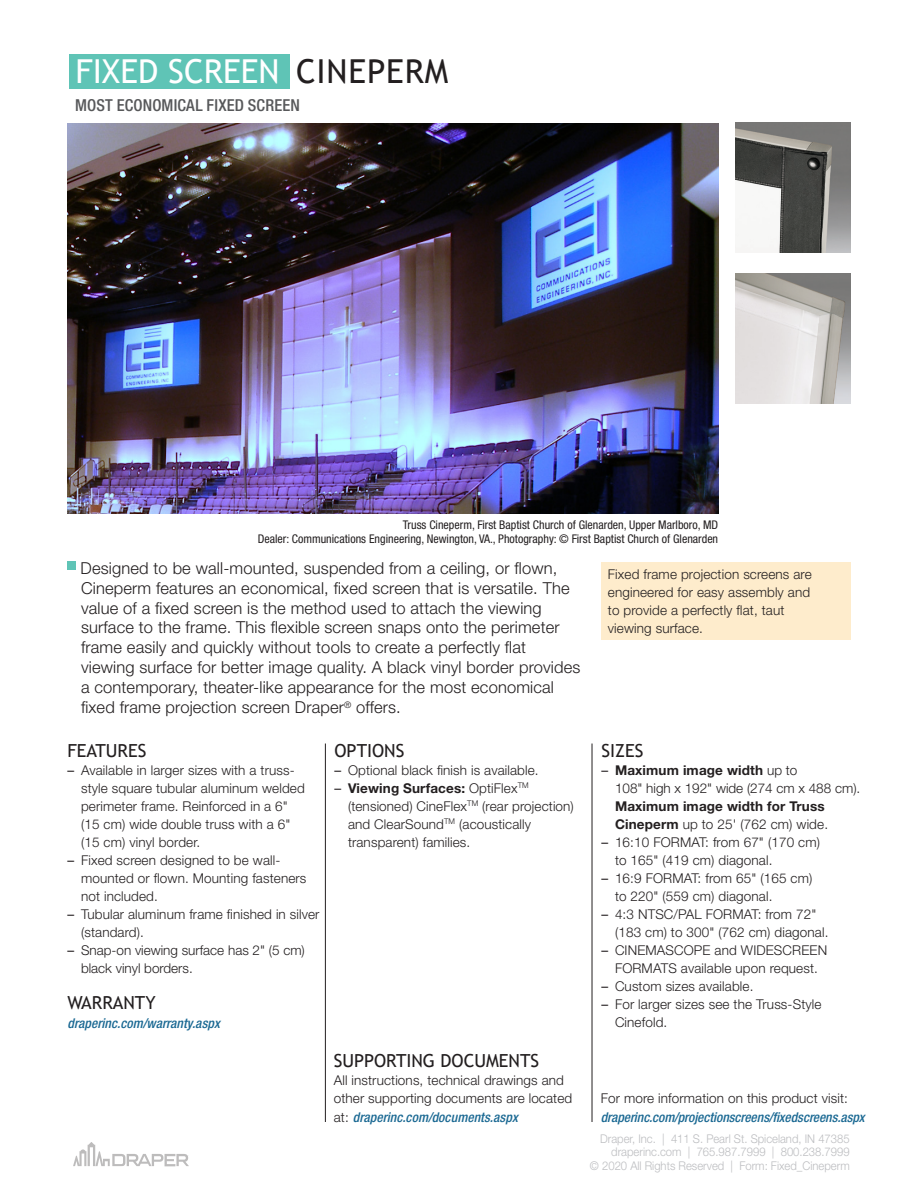
<style>
.page{position:relative;width:918px;height:1188px;background:#fff}
.page>*{position:absolute;margin:0;border:0;box-sizing:border-box;transform-origin:0 0}
.t1{font:33px "Trebuchet MS";color:#fff}
.t2{font:33px "Trebuchet MS";letter-spacing:.025em;color:#231f20}
.SMALL_HEADER{font:18px "Trebuchet MS";color:#231f20}
.LARGE_PARAGRAPH{font:300 16.5px/19.8px "Helvetica Neue LT Std";letter-spacing:.01em;color:#231f20}
.SUBHEAD{font:500 condensed 16.5px "Helvetica Neue LT Std";letter-spacing:.01em;color:#57585a}
.t3{font:300 13.5px/18px "Helvetica Neue LT Std";letter-spacing:.01em;color:#231f20}
.SMALL_HEADER-2{font:italic 500 condensed 13.5px "Helvetica Neue LT Std";color:#1b6993}
.BELOW_PHOTO{font:condensed 12px/14.4px "Helvetica Neue LT Std";color:#231f20;text-align:right}
.t4{font:300 12px/13.5px "Helvetica Neue LT Std";color:#bcbdc0;text-align:right;scale:.94 1}
.s1{font-weight:400}
.s2{font-weight:700}
.s3{font-weight:300;font-style:normal;font-stretch:normal;color:#231f20}
</style>
<div class="page">
<div style="left:69px;top:54px;width:220px;height:34px;background:#5fc4b6"></div>
<div style="left:601px;top:562px;width:249px;height:77px;background:#feeccc"></div>
<div style="left:68px;top:561px;width:8px;height:8px;background:#5fc4b6"></div>
<hr style="left:592px;top:744px;width:1px;height:378px;background:#231f20">
<hr style="left:325px;top:744px;width:1px;height:378px;background:#231f20">
<svg style="left:73px;top:1142px;width:116px;height:24px"></svg>
<img style="left:68px;top:123px;width:650px;height:390px">
<img style="left:735px;top:122px;width:115px;height:130px">
<img style="left:735px;top:274px;width:115px;height:129px">
<h1 class="t1" style="left:75px;top:51px;width:205px">FIXED SCREEN</h1>
<p class="t2" style="left:296px;top:51px;width:154px">CINEPERM</p>
<p class="SUBHEAD" style="left:75px;top:95px;width:226px">MOST ECONOMICAL FIXED SCREEN</p>
<p class="BELOW_PHOTO" style="left:258px;top:517px;width:462px">Truss Cineperm, First Baptist Church of Glenarden, Upper Marlboro, MD<br>Dealer: Communications Engineering, Newington, VA., Photography: © First Baptist Church of Glenarden</p>
<p class="LARGE_PARAGRAPH" style="left:81px;top:558px;width:501px">Designed to be wall-mounted, suspended from a ceiling, or flown, Cineperm features an economical, fixed screen that is versatile. The value of a fixed screen is the method used to attach the viewing surface to the frame. This flexible screen snaps onto the perimeter frame easily and quickly without tools to create a perfectly flat viewing surface for better image quality. A black vinyl border provides a contemporary, theater-like appearance for the most economical fixed frame projection screen Draper<sup>®</sup> offers.</p>
<p class="t3" style="left:608px;top:564px;width:205px">Fixed frame projection screens are engineered for easy assembly and to provide a perfectly flat, taut viewing surface.</p>
<p class="SMALL_HEADER" style="left:68px;top:739px;width:80px">FEATURES</p>
<p class="t3" style="left:81px;top:761px;width:225px;text-indent:-14px"><span class="s1">–</span> Available in larger sizes with a truss&shy;style square tubular aluminum welded perimeter frame. Reinforced in a 6" (15 cm) wide double truss with a 6" (15 cm) vinyl border.</p>
<p class="t3" style="left:81px;top:851px;width:227px;text-indent:-14px"><span class="s1">–</span> Fixed screen designed to be wall&shy;mounted or flown. Mounting fasteners not included.</p>
<p class="t3" style="left:81px;top:905px;width:240px;text-indent:-14px"><span class="s1">–</span> Tubular aluminum frame finished in silver (standard).</p>
<p class="t3" style="left:81px;top:941px;width:225px;text-indent:-14px"><span class="s1">–</span> Snap-on viewing surface has 2" (5 cm) black vinyl borders.</p>
<p class="SMALL_HEADER" style="left:68px;top:991px;width:90px">WARRANTY</p>
<p class="SMALL_HEADER-2" style="left:68px;top:1015px;width:154px">draperinc.com/warranty.aspx</p>
<p class="SMALL_HEADER" style="left:334px;top:739px;width:71px">OPTIONS</p>
<p class="t3" style="left:334px;top:761px;width:206px"><span class="s1">–</span> Optional black finish is available.</p>
<p class="t3" style="left:348px;top:779px;width:227px;text-indent:-14px"><span class="s1">–</span> <span class="s2">Viewing Surfaces:</span> OptiFlex<sup>TM </sup>(tensioned) CineFlex<sup>TM</sup> (rear projection) and ClearSound<sup>TM</sup> (acoustically transparent) families.</p>
<h2 class="SMALL_HEADER" style="left:334px;top:1049px;width:207px">SUPPORTING DOCUMENTS</h2>
<p class="t3" style="left:334px;top:1070px;width:240px">All instructions, technical drawings and other supporting documents are located</p>
<p class="SMALL_HEADER-2" style="left:334px;top:1109px;width:186px"><span class="s3">at:</span> draperinc.com/documents.aspx</p>
<p class="SMALL_HEADER" style="left:602px;top:739px;width:43px">SIZES</p>
<p class="t3" style="left:615px;top:761px;width:247px;text-indent:-14px"><span class="s1">–</span> <span class="s2">Maximum image width</span> up to<br>108" high x 192" wide (274 cm x 488 cm).<br><span class="s2">Maximum image width for Truss<br>Cineperm</span> up to 25' (762 cm) wide.</p>
<p class="t3" style="left:615px;top:833px;width:206px;text-indent:-14px"><span class="s1">–</span> 16:10 FORMAT: from 67" (170 cm) to 165" (419 cm) diagonal.</p>
<p class="t3" style="left:615px;top:869px;width:199px;text-indent:-14px"><span class="s1">–</span> 16:9 FORMAT: from 65" (165 cm) to 220" (559 cm) diagonal.</p>
<p class="t3" style="left:615px;top:905px;width:215px;text-indent:-14px"><span class="s1">–</span> 4:3 NTSC/PAL FORMAT: from 72" (183 cm) to 300" (762 cm) diagonal.</p>
<p class="t3" style="left:602px;top:941px;width:227px;text-align:center"><span class="s1">–</span> CINEMASCOPE and WIDESCREEN<br>FORMATS available upon request.</p>
<p class="t3" style="left:602px;top:977px;width:153px"><span class="s1">–</span> Custom sizes available.</p>
<p class="t3" style="left:615px;top:995px;width:208px;text-indent:-14px"><span class="s1">–</span> For larger sizes see the Truss-Style<br>Cinefold.</p>
<p class="t3" style="left:601px;top:1088px;width:249px">For more information on this product visit:</p>
<p class="SMALL_HEADER-2" style="left:601px;top:1109px;width:266px">draperinc.com/projectionscreens/fixedscreens.aspx</p>
<p class="t4" style="left:590px;top:1131px;width:278px">Draper, Inc. | 411 S. Pearl St. Spiceland, IN 47385 draperinc.com | 765.987.7999 | 800.238.7999<br>© 2020 All Rights Reserved | Form: Fixed_Cineperm</p>
</div>
